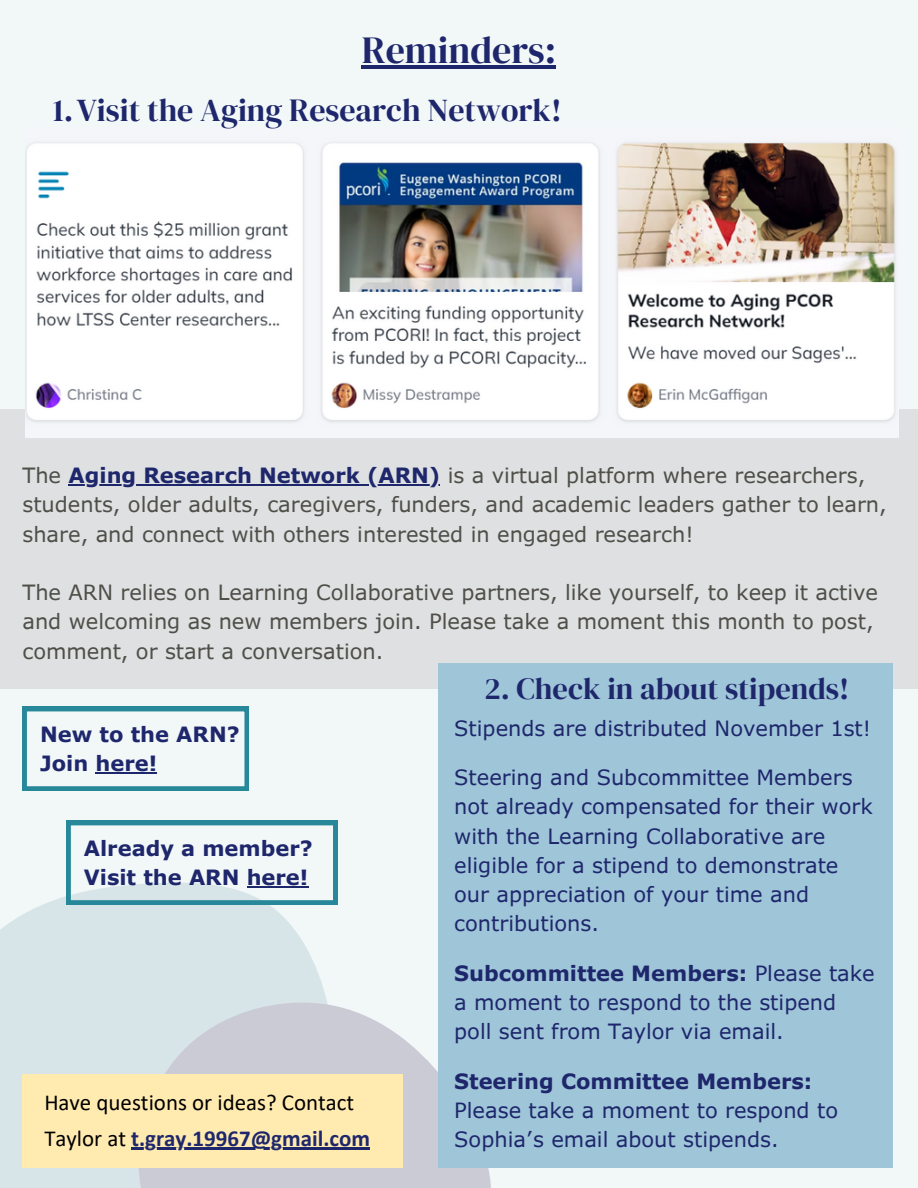
<style>
.page{position:relative;width:918px;height:1188px;background:#f2f7f8}
.page>*{position:absolute;margin:0;border:0;box-sizing:border-box;transform-origin:0 0}
.t1{font:37.95px "DM Serif Display";color:#1e276c}
.t2{font:31.95px "DM Serif Display";color:#1e276c}
.t3{font:30.45px "DM Serif Display";color:#1e276c}
.t4{font:22.95px/36px "Calibri";color:#000}
.t5{font:21px/29.2px "Verdana Pro";color:#1e276c}
.t6{font:21px/29.2px "Verdana Pro";color:#4f4e49}
.t7{font:700 21px/29.2px "Verdana Pro";color:#1e276c}
.s1{font-weight:700;color:#1e276c}
.s2{font-weight:700}
</style>
<div class="page">
<svg style="left:0;top:896px;width:337px;height:292px;background:#d9e5e8"></svg>
<div style="left:0;top:410px;width:918px;height:279px;background:#dee0e1"></div>
<img style="left:25px;top:142px;width:873px;height:296px">
<svg style="left:128px;top:997px;width:363px;height:191px;background:#d1d4dc"></svg>
<div style="left:22px;top:1074px;width:380px;height:94px;background:#ffebb0"></div>
<hr style="left:131px;top:1148px;width:239px;height:2px;background:#1e276c">
<div style="left:439px;top:663px;width:454px;height:505px;background:#9fc5d8"></div>
<svg style="left:22px;top:707px;width:227px;height:83px"></svg>
<svg style="left:66px;top:821px;width:271px;height:83px"></svg>
<hr style="left:362px;top:65px;width:194px;height:4px;background:#1e276c">
<hr style="left:69px;top:484px;width:371px;height:1px;background:#1e276c">
<hr style="left:95px;top:772px;width:62px;height:2px;background:#1e276c">
<hr style="left:247px;top:886px;width:61px;height:2px;background:#1e276c">
<p class="t1" style="left:362px;top:24px;width:196px">Reminders:</p>
<p class="t2" style="left:53px;top:88px;width:510px">1.Visit the Aging Research Network!</p>
<p class="t6" style="left:22px;top:460px;width:866px">The <span class="s1">Aging Research Network (ARN)</span> is a virtual platform where researchers, students, older adults, caregivers, funders, and academic leaders gather to learn, share, and connect with others interested in engaged research!</p>
<p class="t6" style="left:22px;top:577px;width:857px">The ARN relies on Learning Collaborative partners, like yourself, to keep it active and welcoming as new members join. Please take a moment this month to post, comment, or start a conversation.</p>
<p class="t7" style="left:40px;top:719px;width:201px">New to the ARN?<br>Join here!</p>
<p class="t7" style="left:84px;top:833px;width:230px">Already a member?<br>Visit the ARN here!</p>
<p class="t4" style="left:44px;top:1086px;width:327px">Have questions or ideas? Contact<br>Taylor at <span class="s1">t.gray.19967@gmail.com</span></p>
<p class="t3" style="left:485px;top:667px;width:366px">2. Check in about stipends!</p>
<p class="t5" style="left:454px;top:713px;width:418px">Stipends are distributed November 1st!</p>
<p class="t5" style="left:454px;top:762px;width:420px">Steering and Subcommittee Members not already compensated for their work with the Learning Collaborative are eligible for a stipend to demonstrate our appreciation of your time and contributions.</p>
<p class="t5" style="left:454px;top:958px;width:422px"><span class="s2">Subcommittee Members:</span> Please take a moment to respond to the stipend poll sent from Taylor via email.</p>
<p class="t5" style="left:454px;top:1066px;width:385px"><span class="s2">Steering Committee Members:<br></span>Please take a moment to respond to<br>Sophia’s email about stipends.</p>
</div>
